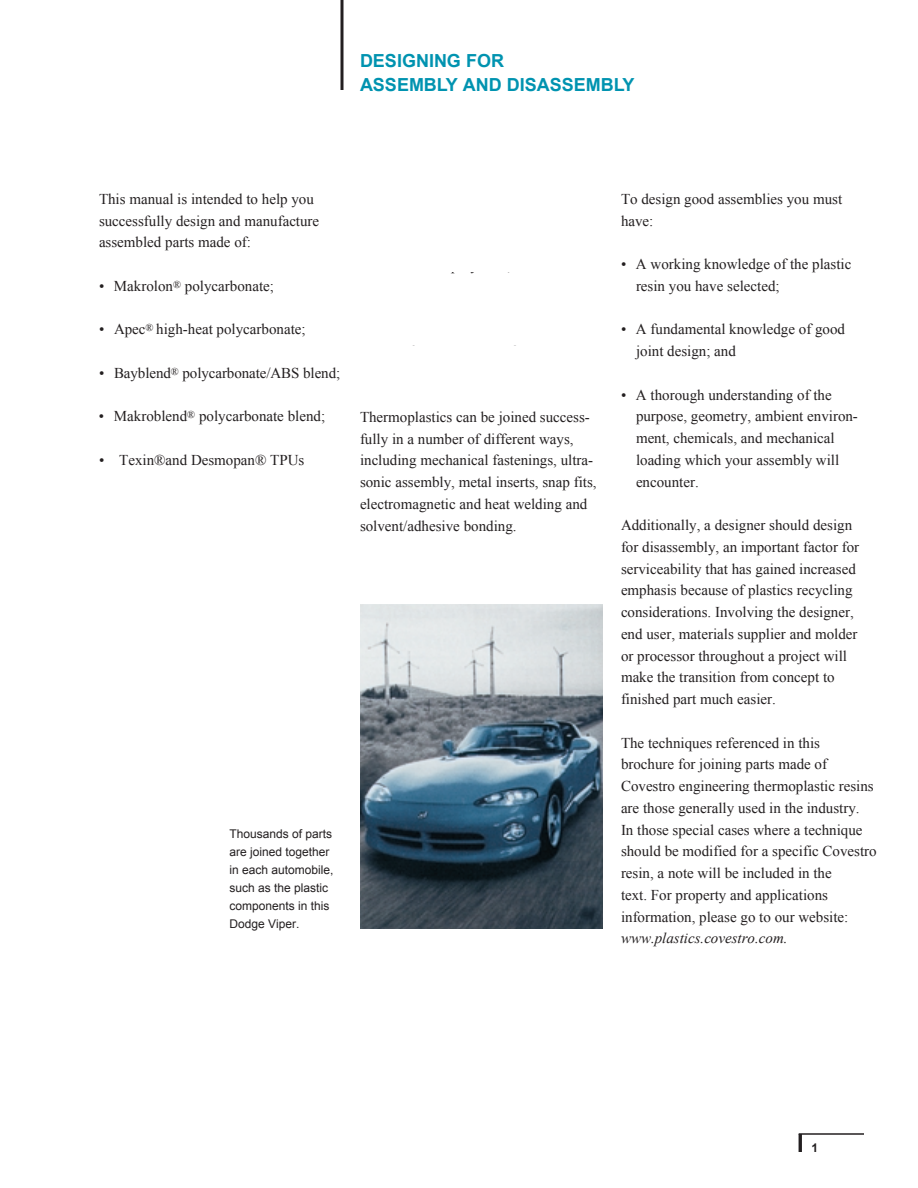
<style>
.page{position:relative;width:918px;height:1188px;background:#fff}
.page>*{position:absolute;margin:0;border:0;box-sizing:border-box;transform-origin:0 0}
.t1{font:700 18px/24px "Arial";color:#0093b0}
.t2{font:15px/21.8px "Times New Roman";color:#231f20}
.t3{font:italic 15px "Times New Roman";color:#231f20}
.t4{font:12px/18px "Arial";color:#231f20}
.t5{font:700 12px "Arial";color:#231f20}
</style>
<div class="page">
<svg style="left:340px;top:0;width:4px;height:90px"></svg>
<hr style="left:799px;top:1134px;width:3px;height:18px;background:#231f20">
<hr style="left:799px;top:1134px;width:65px;height:1px;background:#231f20">
<img style="left:360px;top:604px;width:243px;height:324px">
<p class="t1" style="left:360px;top:49px;width:276px">DESIGNING FOR<br>ASSEMBLY AND DISASSEMBLY</p>
<p class="t2" style="left:99px;top:188px;width:222px">This manual is intended to help you successfully design and manufacture assembled parts made of:</p>
<p class="t2" style="left:99px;top:275px;width:177px">• Makrolon<sup>®</sup> polycarbonate;</p>
<p class="t2" style="left:99px;top:318px;width:208px">• Apec<sup>®</sup> high-heat polycarbonate;</p>
<p class="t2" style="left:99px;top:362px;width:243px">• Bayblend<sup>®</sup> polycarbonate/ABS blend;</p>
<p class="t2" style="left:99px;top:405px;width:228px">• Makroblend<sup>®</sup> polycarbonate blend;</p>
<p class="t2" style="left:99px;top:449px;width:207px">• Texin®and Desmopan® TPUs</p>
<p class="t2" style="left:360px;top:406px;width:238px">Thermoplastics can be joined success&shy;fully in a number of different ways, including mechanical fastenings, ultra&shy;sonic assembly, metal inserts, snap fits, electromagnetic and heat welding and solvent/adhesive bonding.</p>
<p class="t4" style="left:230px;top:825px;width:106px">Thousands of parts are joined together in each automobile, such as the plastic components in this<br>Dodge Viper.</p>
<p class="t2" style="left:621px;top:188px;width:223px">To design good assemblies you must have:</p>
<p class="t2" style="left:636px;top:253px;width:217px;text-indent:-15px">• A working knowledge of the plastic resin you have selected;</p>
<p class="t2" style="left:636px;top:318px;width:211px;text-indent:-15px">• A fundamental knowledge of good joint design; and</p>
<p class="t2" style="left:636px;top:384px;width:223px;text-indent:-15px">• A thorough understanding of the purpose, geometry, ambient environ&shy;ment, chemicals, and mechanical loading which your assembly will encounter.</p>
<p class="t2" style="left:621px;top:514px;width:240px">Additionally, a designer should design for disassembly, an important factor for serviceability that has gained increased emphasis because of plastics recycling considerations. Involving the designer, end user, materials supplier and molder or processor throughout a project will make the transition from concept to finished part much easier.</p>
<p class="t2" style="left:621px;top:732px;width:257px">The techniques referenced in this brochure for joining parts made of Covestro engineering thermoplastic resins are those generally used in the industry.<br>In those special cases where a technique should be modified for a specific Covestro resin, a note will be included in the<br>text. For property and applications information, please go to our website:</p>
<p class="t3" style="left:621px;top:928px;width:168px">www.plastics.covestro.com.</p>
<p class="t5" style="left:812px;top:1140px;width:8px">1</p>
</div>
